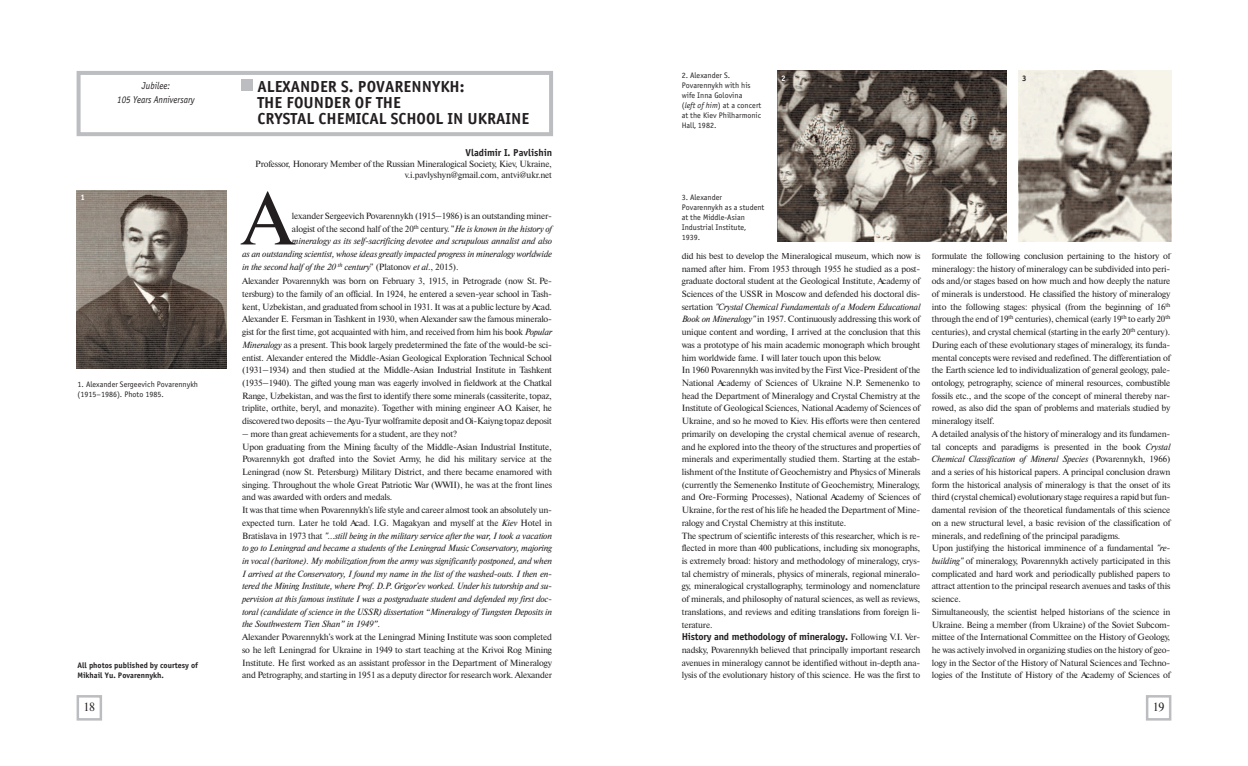
<style>
.page{position:relative;width:1248px;height:766px;background:#fff}
.page>*{position:absolute;margin:0;border:0;box-sizing:border-box;transform-origin:0 0}
.t1{font:74.8px "Newton C";color:#231f20}
.t2{font:16px/16px "ITC Officina Sans Bold Cyrillic";color:#231f20}
.t3{font:12px "Newton C";color:#231f20}
.t4{font:10px "ITC Officina Sans Bold Cyrillic";letter-spacing:-.015em;color:#231f20}
.t5{font:10px/14px "ITC Officina Sans Italic Cyrillic";color:#231f20;text-align:center;scale:.9 1}
.t6{font:9px/12.7px "Newton C";letter-spacing:-.015em;color:#231f20;text-align:justify}
.t7{font:italic 9px/12.7px "Newton C";letter-spacing:-.015em;color:#231f20}
.t8{font:8px/10px "ITC Officina Sans Cyrillic";color:#231f20}
.t9{font:8px/10px "ITC Officina Sans Bold Cyrillic";color:#231f20}
.t10{font:8px "ITC Officina Sans Bold Cyrillic";color:#fff}
.s1{font-style:italic}
.s2{font-style:normal}
.s3{font-family:"ITC Officina Sans Italic Cyrillic"}
.s4{font-family:"Newton C";font-size:9px}
</style>
<div class="page">
<div style="left:1145px;top:694px;width:26px;height:26px;border:2px solid #bcbdc0"></div>
<div style="left:77px;top:71px;width:476px;height:65px;border:4px solid #bcbdc0"></div>
<div style="left:241px;top:79px;width:11px;height:12px;background:#bcbdc0"></div>
<div style="left:77px;top:694px;width:25px;height:26px;border:2px solid #bcbdc0"></div>
<img style="left:1018px;top:71px;width:153px;height:170px">
<img style="left:77px;top:190px;width:150px;height:179px">
<img style="left:777px;top:71px;width:229px;height:170px">
<p class="t5" style="left:117px;top:79px;width:88px">Jubilee:<br>105 Years Anniversary</p>
<p class="t10" style="left:80px;top:192px;width:6px">1</p>
<p class="t8" style="left:78px;top:379px;width:122px">1. Alexander Sergeevich Povarennykh (1915–1986). Photo 1985.</p>
<p class="t9" style="left:78px;top:659px;width:122px">All photos published by courtesy of<br>Mikhail Yu. Povarennykh.</p>
<h3 class="t3" style="left:83px;top:699px;width:13px">18</h3>
<h2 class="t2" style="left:257px;top:78px;width:273px">ALEXANDER S. POVARENNYKH:<br>THE FOUNDER OF THE<br>CRYSTAL CHEMICAL SCHOOL IN UKRAINE</h2>
<p class="t4" style="left:465px;top:146px;width:88px">Vladimir I. Pavlishin</p>
<p class="t6" style="left:255px;top:158px;width:298px;line-height:10.8px;text-align:right">Professor, Honorary Member of the Russian Mineralogical Society, Kiev, Ukraine, v.i.pavlyshyn@gmail.com, antvi@ukr.net</p>
<h1 class="t1" style="left:242px;top:175px;width:53px">A</h1>
<p class="t6" style="left:292px;top:209px;width:261px">lexander Sergeevich Povarennykh (1915–1986) is an outstanding miner-</p>
<p class="t6" style="left:292px;top:222px;width:261px">alogist of the second half of the 20<sup>th</sup> century. "<span class="s1">He is known in the history of</span></p>
<p class="t7" style="left:292px;top:235px;width:261px">mineralogy as its self-sacrificing devotee and scrupulous annalist and also</p>
<p class="t7" style="left:242px;top:248px;width:311px">as an outstanding scientist, whose ideas greatly impacted progress in mineralogy worldwide</p>
<p class="t7" style="left:242px;top:260px;width:218px">in the second half of the 20 <sup>th</sup> century<span class="s2">" (Platonov</span> et al<span class="s2">., 2015).</span></p>
<p class="t6" style="left:242px;top:275px;width:311px">Alexander Povarennykh was born on February 3, 1915, in Petrograde (now St. Pe&shy;tersburg) to the family of an official. In 1924, he entered a seven-year school in Tash&shy;kent, Uzbekistan, and graduated from school in 1931. It was at a public lecture by Acad.<br>Alexander E. Fersman in Tashkent in 1930, when Alexander saw the famous mineralo&shy;gist for the first time, got acquainted with him, and received from him his book <span class="s1">Popular Mineralogy</span> as a present. This book largely predetermined the fate of the would-be sci&shy;entist. Alexander entered the Middle-Asian Geological Exploration Technical School (1931–1934) and then studied at the Middle-Asian Industrial Institute in Tashkent (1935–1940). The gifted young man was eagerly involved in fieldwork at the Chatkal Range, Uzbekistan, and was the first to identify there some minerals (cassiterite, topaz, triplite, orthite, beryl, and monazite). Together with mining engineer A.O. Kaiser, he discovered two deposits – the Ayu-Tyur wolframite deposit and Oi-Kaiyng topaz deposit</p>
<p class="t7" style="left:242px;top:427px;width:311px"><span class="s2">– more than great achievements for a student, are they not?<br>Upon graduating from the Mining faculty of the Middle-Asian Industrial Institute, Povarennykh got drafted into the Soviet Army, he did his military service at the Leningrad (now St. Petersburg) Military District, and there became enamored with singing. Throughout the whole Great Patriotic War (WWII), he was at the front lines and was awarded with orders and medals.<br>It was that time when Povarennykh's life style and career almost took an absolutely un&shy;expected turn. Later he told Acad. I.G. Magakyan and myself at the</span> Kiev <span class="s2">Hotel in Bratislava in 1973 that</span> "…still being in the military service after the war, I took a vacation to go to Leningrad and became a students of the Leningrad Music Conservatory, majoring in vocal (baritone). My mobilization from the army was significantly postponed, and when I arrived at the Conservatory, I found my name in the list of the washed-outs. I then en&shy;tered the Mining Institute, where Prof. D.P. Grigor'ev worked. Under his tutorship and su&shy;pervision at this famous institute I was a postgraduate student and defended my first doc&shy;toral (candidate of science in the USSR) dissertation “Mineralogy of Tungsten Deposits in the Southwestern Tien Shan” in 1949”.</p>
<p class="t6" style="left:242px;top:630px;width:311px">Alexander Povarennykh's work at the Leningrad Mining Institute was soon completed so he left Leningrad for Ukraine in 1949 to start teaching at the Krivoi Rog Mining Institute. He first worked as an assistant professor in the Department of Mineralogy and Petrography, and starting in 1951 as a deputy director for research work. Alexander</p>
<p class="t8" style="left:681px;top:70px;width:81px">2. Alexander S.<br>Povarennykh with his wife Inna Golovina<br>(<span class="s3">left of him</span>) at a concert at the Kiev Philharmonic<br>Hall, 1982.</p>
<p class="t10" style="left:781px;top:73px;width:6px">2</p>
<p class="t9" style="left:1021px;top:73px;width:6px">3</p>
<p class="t8" style="left:681px;top:192px;width:84px">3. Alexander<br>Povarennykh as a student at the Middle-Asian<br>Industrial Institute,<br>1939.</p>
<p class="t6" style="left:681px;top:249px;width:240px;text-align:left">did his best to develop the Mineralogical museum, which now is named after him. From 1953 through 1955 he studied as a post&shy;graduate doctoral student at the Geological Institute, Academy of Sciences of the USSR in Moscow and defended his doctoral dis&shy;sertation <span class="s1">"Crystal Chemical Fundamentals of a Modern Educational Book on Mineralogy"</span> in 1957. Continuously addressing this work of unique content and wording, I arrived at the conclusion that this was a prototype of his main academic monograph which brought him worldwide fame. I will later touch upon this below.<br>In 1960 Povarennykh was invited by the First Vice-President of the National Academy of Sciences of Ukraine N.P. Semenenko to head the Department of Mineralogy and Crystal Chemistry at the Institute of Geological Sciences, National Academy of Sciences of Ukraine, and so he moved to Kiev. His efforts were then centered primarily on developing the crystal chemical avenue of research, and he explored into the theory of the structures and properties of minerals and experimentally studied them. Starting at the estab&shy;lishment of the Institute of Geochemistry and Physics of Minerals (currently the Semenenko Institute of Geochemistry, Mineralogy, and Ore-Forming Processes), National Academy of Sciences of Ukraine, for the rest of his life he headed the Department of Mine&shy;ralogy and Crystal Chemistry at this institute.<br>The spectrum of scientific interests of this researcher, which is re&shy;flected in more than 400 publications, including six monographs, is extremely broad: history and methodology of mineralogy, crys&shy;tal chemistry of minerals, physics of minerals, regional mineralo&shy;gy, mineralogical crystallography, terminology and nomenclature of minerals, and philosophy of natural sciences, as well as reviews, translations, and reviews and editing translations from foreign li&shy;terature.</p>
<p class="t4" style="left:681px;top:630px;width:240px">History and methodology of mineralogy. <span class="s4">Following V.I. Ver-</span></p>
<p class="t6" style="left:681px;top:643px;width:240px">nadsky, Povarennykh believed that principally important research avenues in mineralogy cannot be identified without in-depth ana&shy;lysis of the evolutionary history of this science. He was the first to</p>
<p class="t6" style="left:931px;top:249px;width:240px;text-align:left">formulate the following conclusion pertaining to the history of mineralogy: the history of mineralogy can be subdivided into peri&shy;ods and/or stages based on how much and how deeply the nature of minerals is understood. He classified the history of mineralogy into the following stages: physical (from the beginning of 16<sup>th </sup>through the end of 19<sup>th</sup> centuries), chemical (early 19<sup>th</sup> to early 20<sup>th </sup>centuries), and crystal chemical (starting in the early 20<sup>th</sup> century).<br>During each of these evolutionary stages of mineralogy, its funda&shy;mental concepts were revised and redefined. The differentiation of the Earth science led to individualization of general geology, pale&shy;ontology, petrography, science of mineral resources, combustible fossils etc., and the scope of the concept of mineral thereby nar&shy;rowed, as also did the span of problems and materials studied by mineralogy itself.<br>A detailed analysis of the history of mineralogy and its fundamen&shy;tal concepts and paradigms is presented in the book <span class="s1">Crystal Chemical Classification of Mineral Species</span> (Povarennykh, 1966) and a series of his historical papers. A principal conclusion drawn form the historical analysis of mineralogy is that the onset of its third (crystal chemical) evolutionary stage requires a rapid but fun&shy;damental revision of the theoretical fundamentals of this science on a new structural level, a basic revision of the classification of minerals, and redefining of the principal paradigms.<br>Upon justifying the historical imminence of a fundamental <span class="s1">"re&shy;building"</span> of mineralogy, Povarennykh actively participated in this complicated and hard work and periodically published papers to attract attention to the principal research avenues and tasks of this science.<br>Simultaneously, the scientist helped historians of the science in Ukraine. Being a member (from Ukraine) of the Soviet Subcom&shy;mittee of the International Committee on the History of Geology, he was actively involved in organizing studies on the history of geo&shy;logy in the Sector of the History of Natural Sciences and Techno&shy;logies of the Institute of History of the Academy of Sciences of</p>
<h3 class="t3" style="left:1152px;top:699px;width:13px">19</h3>
</div>
